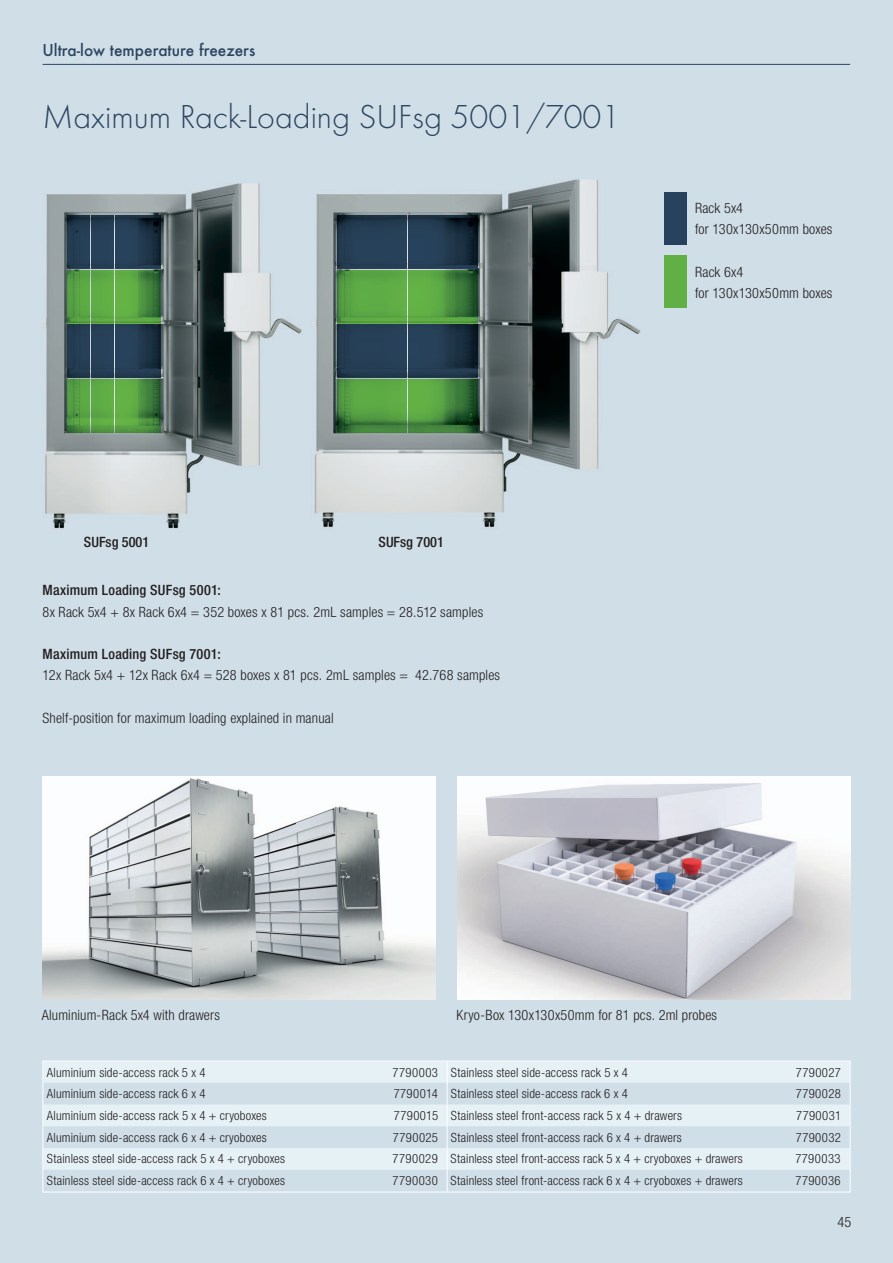
<style>
.page{position:relative;width:893px;height:1263px;background:#d0dee7}
.page>*{position:absolute;margin:0;border:0;box-sizing:border-box;transform-origin:0 0}
.t1{font:300 34.5px "Futura";color:#2c4560}
.t2{font:500 18px "Futura";color:#2c4560}
.t3{font:300 condensed 14.25px/21.3px "Helvetica Neue LTW1 G";letter-spacing:.01em;color:#231f20}
.t4{font:500 condensed 14.25px "Helvetica Neue LTW1 G";letter-spacing:.01em;color:#231f20}
.t5{font:300 condensed 12.75px "Helvetica Neue LTW1 G";letter-spacing:.02em;color:#231f20}
</style>
<div class="page">
<hr style="left:43px;top:64px;width:807px;height:1px;background:#2c4560">
<img style="left:43px;top:183px;width:259px;height:346px">
<img style="left:68px;top:270px;width:69px;height:53px">
<img style="left:139px;top:270px;width:22px;height:53px">
<img style="left:68px;top:325px;width:69px;height:52px">
<img style="left:139px;top:325px;width:22px;height:52px">
<img style="left:68px;top:215px;width:69px;height:53px">
<img style="left:139px;top:215px;width:22px;height:53px">
<img style="left:68px;top:380px;width:69px;height:53px">
<img style="left:139px;top:380px;width:22px;height:53px">
<img style="left:312px;top:179px;width:329px;height:349px">
<img style="left:337px;top:270px;width:22px;height:53px">
<img style="left:361px;top:270px;width:22px;height:53px">
<img style="left:385px;top:270px;width:45px;height:53px">
<img style="left:337px;top:325px;width:22px;height:52px">
<img style="left:361px;top:325px;width:22px;height:52px">
<img style="left:385px;top:325px;width:45px;height:52px">
<img style="left:337px;top:215px;width:22px;height:53px">
<img style="left:361px;top:215px;width:22px;height:53px">
<img style="left:385px;top:215px;width:45px;height:53px">
<img style="left:337px;top:380px;width:22px;height:53px">
<img style="left:361px;top:380px;width:22px;height:53px">
<img style="left:385px;top:380px;width:45px;height:53px">
<img style="left:432px;top:270px;width:46px;height:53px">
<img style="left:432px;top:325px;width:46px;height:52px">
<img style="left:432px;top:215px;width:46px;height:53px">
<img style="left:432px;top:380px;width:46px;height:53px">
<div style="left:665px;top:255px;width:22px;height:53px;background:#60b045"></div>
<div style="left:665px;top:192px;width:22px;height:53px;background:#26425c"></div>
<img style="left:43px;top:777px;width:393px;height:223px">
<img style="left:457px;top:777px;width:393px;height:223px">
<svg style="left:45px;top:1063px;width:803px;height:107px;fill:#e6f1f6"></svg>
<svg style="left:447px;top:1063px;width:1px;height:127px"></svg>
<div style="left:43px;top:1061px;width:807px;height:131px;border:1px solid #fff"></div>
<h2 class="t2" style="left:43px;top:40px;width:214px">Ultra-low temperature freezers</h2>
<h1 class="t1" style="left:43px;top:102px;width:579px">Maximum Rack-Loading SUFsg 5001/7001</h1>
<p class="t3" style="left:695px;top:198px;width:139px">Rack 5x4<br>for 130x130x50mm boxes</p>
<p class="t3" style="left:695px;top:262px;width:139px">Rack 6x4<br>for 130x130x50mm boxes</p>
<p class="t4" style="left:84px;top:537px;width:67px">SUFsg 5001</p>
<p class="t4" style="left:379px;top:537px;width:67px">SUFsg 7001</p>
<p class="t4" style="left:43px;top:585px;width:180px">Maximum Loading SUFsg 5001:</p>
<p class="t3" style="left:43px;top:602px;width:442px">8x Rack 5x4 + 8x Rack 6x4 = 352 boxes x 81 pcs. 2mL samples = 28.512 samples</p>
<p class="t4" style="left:43px;top:649px;width:180px">Maximum Loading SUFsg 7001:</p>
<p class="t3" style="left:43px;top:666px;width:459px">12x Rack 5x4 + 12x Rack 6x4 = 528 boxes x 81 pcs. 2mL samples = 42.768 samples</p>
<p class="t3" style="left:43px;top:708px;width:293px">Shelf-position for maximum loading explained in manual</p>
<p class="t3" style="left:42px;top:1006px;width:180px">Aluminium-Rack 5x4 with drawers</p>
<p class="t3" style="left:457px;top:1006px;width:262px">Kryo-Box 130x130x50mm for 81 pcs. 2ml probes</p>
<p class="t5" style="left:47px;top:1067px;width:160px">Aluminium side-access rack 5 x 4</p>
<p class="t5" style="left:393px;top:1067px;width:237px">7790003 Stainless steel side-access rack 5 x 4</p>
<p class="t5" style="left:796px;top:1067px;width:47px">7790027</p>
<p class="t5" style="left:47px;top:1089px;width:160px">Aluminium side-access rack 6 x 4</p>
<p class="t5" style="left:394px;top:1089px;width:236px">7790014 Stainless steel side-access rack 6 x 4</p>
<p class="t5" style="left:796px;top:1089px;width:47px">7790028</p>
<p class="t5" style="left:47px;top:1111px;width:222px">Aluminium side-access rack 5 x 4 + cryoboxes</p>
<p class="t5" style="left:394px;top:1111px;width:290px">7790015 Stainless steel front-access rack 5 x 4 + drawers</p>
<p class="t5" style="left:796px;top:1111px;width:47px">7790031</p>
<p class="t5" style="left:47px;top:1133px;width:221px">Aluminium side-access rack 6 x 4 + cryoboxes</p>
<p class="t5" style="left:393px;top:1133px;width:290px">7790025 Stainless steel front-access rack 6 x 4 + drawers</p>
<p class="t5" style="left:796px;top:1133px;width:47px">7790032</p>
<p class="t5" style="left:47px;top:1154px;width:240px">Stainless steel side-access rack 5 x 4 + cryoboxes</p>
<p class="t5" style="left:393px;top:1154px;width:352px">7790029 Stainless steel front-access rack 5 x 4 + cryoboxes + drawers</p>
<p class="t5" style="left:795px;top:1154px;width:47px">7790033</p>
<p class="t5" style="left:47px;top:1176px;width:240px">Stainless steel side-access rack 6 x 4 + cryoboxes</p>
<p class="t5" style="left:393px;top:1176px;width:352px">7790030 Stainless steel front-access rack 6 x 4 + cryoboxes + drawers</p>
<p class="t5" style="left:795px;top:1176px;width:47px">7790036</p>
<p class="t3" style="left:837px;top:1213px;width:15px">45</p>
</div>
